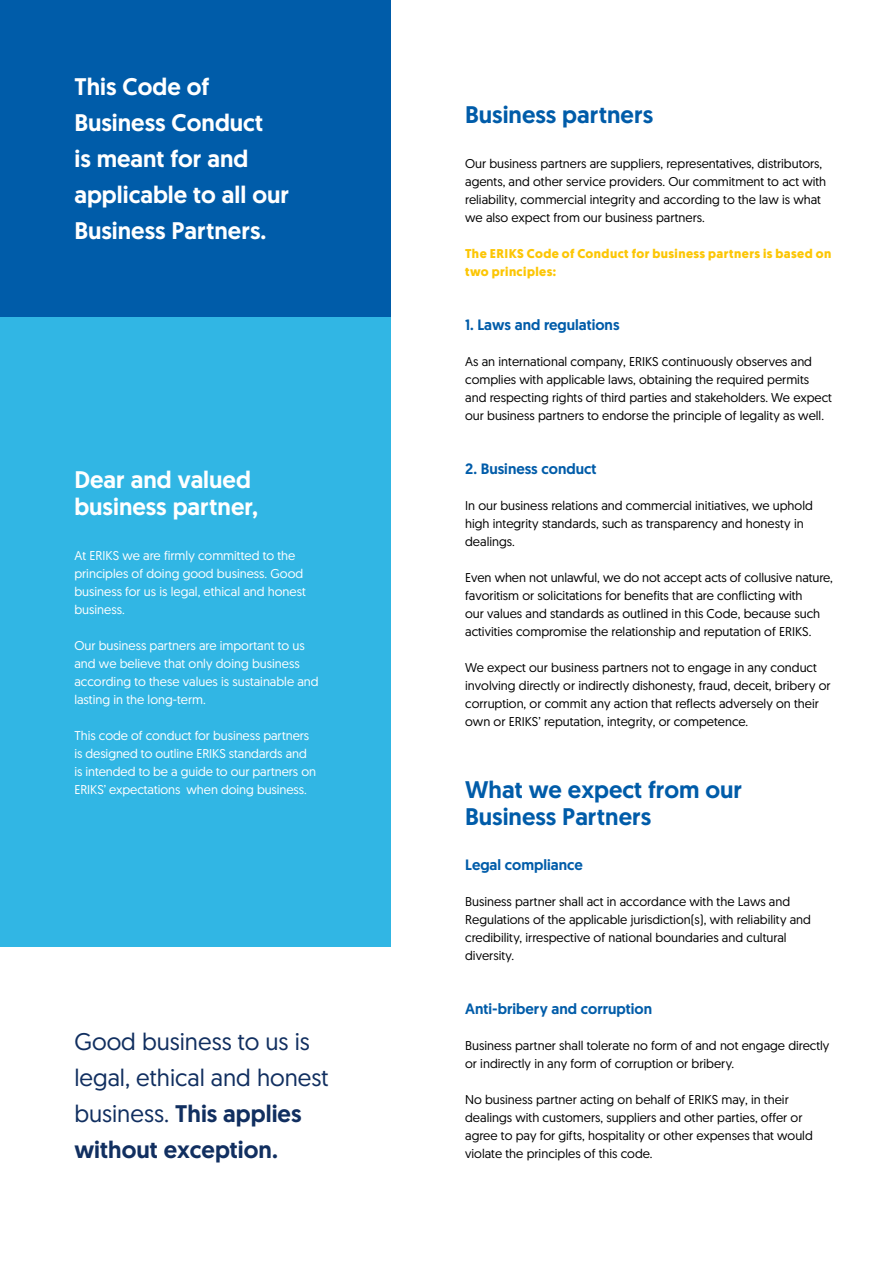
<style>
.page{position:relative;width:893px;height:1263px;background:#fff}
.page>*{position:absolute;margin:0;border:0;box-sizing:border-box;transform-origin:0 0}
.t1{font:500 24px/36px "Geomanist";color:#fff}
.t2{font:24px/36px "Geomanist";color:#112f60}
.t3{font:500 24px/27px "Geomanist";color:#005ca9}
.t4{font:500 15px "Geomanist";color:#005ca9}
.t5{font:12.75px/18px "Geomanist";color:#000}
.t6{font:12.75px/18px "Geomanist";color:#fff}
.t7{font:700 12.75px/18px "Geomanist";letter-spacing:.035em;color:#fcc605}
.s1{font-weight:500}
</style>
<div class="page">
<div style="left:0;top:316px;width:391px;height:631px;background:#31b6e4"></div>
<div style="left:0;top:0;width:391px;height:316px;background:#005ca9"></div>
<h1 class="t1" style="left:74px;top:68px;width:216px">This Code of<br>Business Conduct<br>is meant for and applicable to all our<br>Business Partners.</h1>
<h1 class="t1" style="left:74px;top:466px;width:185px;line-height:27px">Dear and valued business partner,</h1>
<p class="t6" style="left:74px;top:546px;width:233px">At ERIKS we are firmly committed to the principles of doing good business. Good business for us is legal, ethical and honest business.</p>
<p class="t6" style="left:74px;top:636px;width:246px">Our business partners are important to us and we believe that only doing business according to these values is sustainable and lasting in the long-term.</p>
<p class="t6" style="left:74px;top:726px;width:243px">This code of conduct for business partners is designed to outline ERIKS standards and is intended to be a guide to our partners on ERIKS’ expectations when doing business.</p>
<h1 class="t2" style="left:74px;top:1023px;width:256px">Good business to us is legal, ethical and honest business. <span class="s1">This applies without exception.</span></h1>
<h1 class="t3" style="left:465px;top:101px;width:189px">Business partners</h1>
<p class="t5" style="left:465px;top:154px;width:363px">Our business partners are suppliers, representatives, distributors, agents, and other service providers. Our commitment to act with reliability, commercial integrity and according to the law is what we also expect from our business partners.</p>
<p class="t7" style="left:465px;top:245px;width:368px">The ERIKS Code of Conduct for business partners is based on two principles:</p>
<p class="t4" style="left:465px;top:315px;width:156px">1. Laws and regulations</p>
<p class="t5" style="left:465px;top:352px;width:368px">As an international company, ERIKS continuously observes and complies with applicable laws, obtaining the required permits and respecting rights of third parties and stakeholders. We expect our business partners to endorse the principle of legality as well.</p>
<p class="t4" style="left:465px;top:459px;width:133px">2. Business conduct</p>
<p class="t5" style="left:465px;top:496px;width:349px">In our business relations and commercial initiatives, we uphold high integrity standards, such as transparency and honesty in dealings.</p>
<p class="t5" style="left:465px;top:568px;width:369px">Even when not unlawful, we do not accept acts of collusive nature, favoritism or solicitations for benefits that are conflicting with<br>our values and standards as outlined in this Code, because such activities compromise the relationship and reputation of ERIKS.</p>
<p class="t5" style="left:465px;top:658px;width:367px">We expect our business partners not to engage in any conduct involving directly or indirectly dishonesty, fraud, deceit, bribery or corruption, or commit any action that reflects adversely on their own or ERIKS’ reputation, integrity, or competence.</p>
<h1 class="t3" style="left:465px;top:776px;width:278px">What we expect from our<br>Business Partners</h1>
<p class="t4" style="left:465px;top:855px;width:119px">Legal compliance</p>
<p class="t5" style="left:465px;top:892px;width:347px">Business partner shall act in accordance with the Laws and Regulations of the applicable jurisdiction(s), with reliability and credibility, irrespective of national boundaries and cultural diversity.</p>
<p class="t4" style="left:465px;top:999px;width:188px">Anti-bribery and corruption</p>
<p class="t5" style="left:465px;top:1036px;width:366px">Business partner shall tolerate no form of and not engage directly or indirectly in any form of corruption or bribery.</p>
<p class="t5" style="left:465px;top:1090px;width:349px">No business partner acting on behalf of ERIKS may, in their dealings with customers, suppliers and other parties, offer or agree to pay for gifts, hospitality or other expenses that would violate the principles of this code.</p>
</div>
